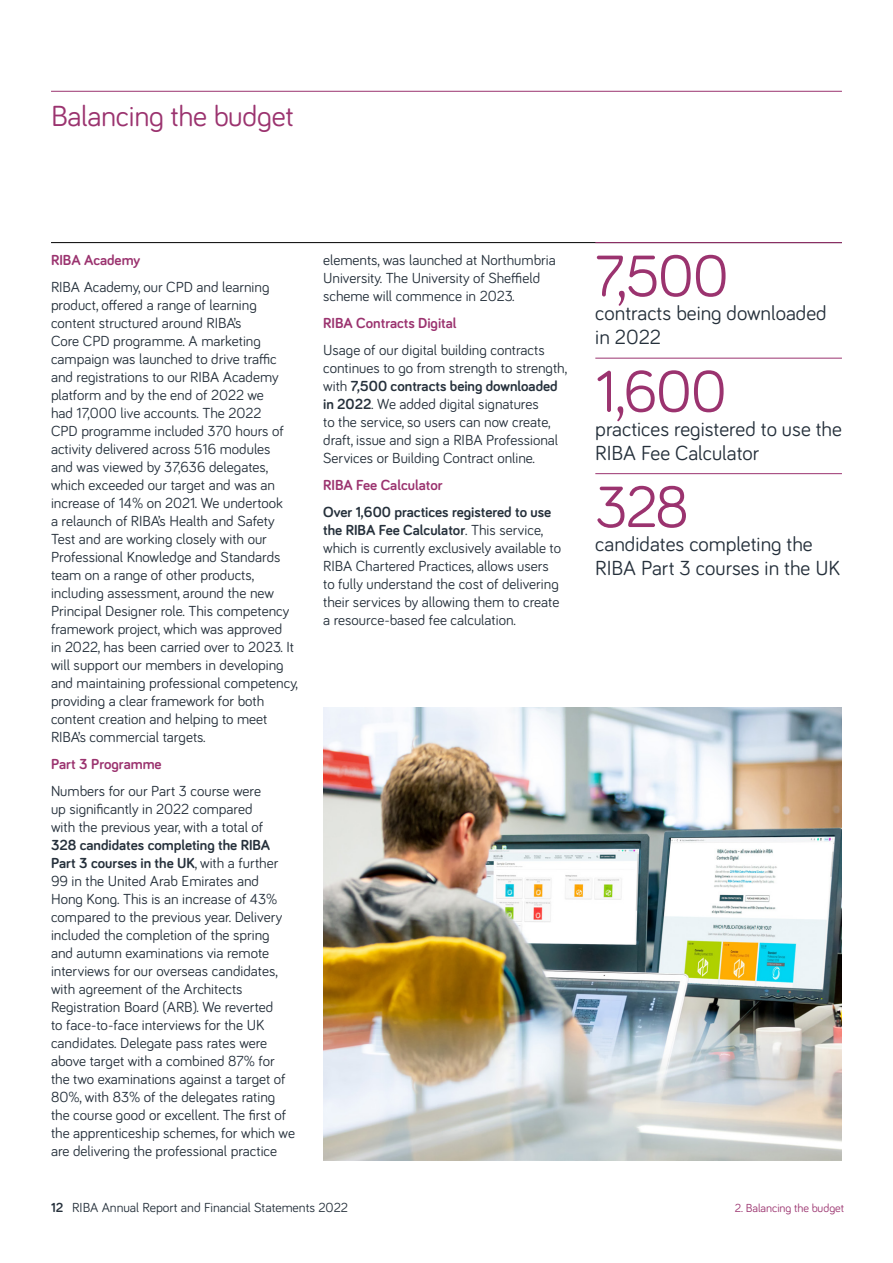
<style>
.page{position:relative;width:893px;height:1263px;background:#fff}
.page>*{position:absolute;margin:0;border:0;box-sizing:border-box;transform-origin:0 0}
.Pull_out_size_3{font:60px "Bariol";color:#9b336f}
.Pull_out_size_4{font:30px "Bariol";letter-spacing:-.01em;color:#9b336f}
.Text{font:21px/24px "Bariol";color:#25303b}
.Text-2{font:15px/18px "Bariol";color:#25303b}
.Text-3{font:700 15px "Bariol";color:#9b336f}
.Text-4{font:13.5px "Bariol";color:#25303b}
.section_title{font:12px "Bariol";letter-spacing:-.005em;color:#9b336f}
.s1{font-weight:700}
</style>
<div class="page">
<hr style="left:51px;top:242px;width:791px;height:1px;background:#000">
<img style="left:323px;top:707px;width:519px;height:454px">
<hr style="left:51px;top:91px;width:791px;height:1px;background:#9b336f">
<hr style="left:595px;top:242px;width:247px;height:1px;background:#9b336f">
<hr style="left:595px;top:358px;width:247px;height:1px;background:#9b336f">
<hr style="left:595px;top:473px;width:247px;height:1px;background:#9b336f">
<p class="Pull_out_size_4" style="left:51px;top:95px;width:244px">Balancing the budget</p>
<p class="Text-3" style="left:51px;top:250px;width:91px">RIBA Academy</p>
<p class="Text-2" style="left:51px;top:277px;width:248px">RIBA Academy, our CPD and learning product, offered a range of learning content structured around RIBA’s<br>Core CPD programme. A marketing campaign was launched to drive traffic and registrations to our RIBA Academy platform and by the end of 2022 we<br>had 17,000 live accounts. The 2022<br>CPD programme included 370 hours of activity delivered across 516 modules<br>and was viewed by 37,636 delegates, which exceeded our target and was an increase of 14% on 2021. We undertook<br>a relaunch of RIBA’s Health and Safety Test and are working closely with our Professional Knowledge and Standards team on a range of other products, including assessment, around the new Principal Designer role. This competency framework project, which was approved<br>in 2022, has been carried over to 2023. It will support our members in developing and maintaining professional competency, providing a clear framework for both content creation and helping to meet RIBA’s commercial targets.</p>
<p class="Text-3" style="left:51px;top:754px;width:112px">Part 3 Programme</p>
<p class="Text-2" style="left:51px;top:781px;width:245px">Numbers for our Part 3 course were<br>up significantly in 2022 compared<br>with the previous year, with a total of<br><span class="s1">328 candidates completing the RIBA Part 3 courses in the UK</span>, with a further 99 in the United Arab Emirates and<br>Hong Kong. This is an increase of 43% compared to the previous year. Delivery included the completion of the spring and autumn examinations via remote interviews for our overseas candidates, with agreement of the Architects Registration Board (ARB). We reverted<br>to face-to-face interviews for the UK candidates. Delegate pass rates were above target with a combined 87% for the two examinations against a target of 80%, with 83% of the delegates rating the course good or excellent. The first of the apprenticeship schemes, for which we are delivering the professional practice</p>
<p class="Text-2" style="left:323px;top:250px;width:234px">elements, was launched at Northumbria<br>University. The University of Sheffield scheme will commence in 2023.</p>
<p class="Text-3" style="left:323px;top:313px;width:135px">RIBA Contracts Digital</p>
<p class="Text-2" style="left:323px;top:340px;width:245px">Usage of our digital building contracts continues to go from strength to strength, with <span class="s1">7,500 contracts being downloaded in 2022</span>. We added digital signatures<br>to the service, so users can now create, draft, issue and sign a RIBA Professional Services or Building Contract online.</p>
<p class="Text-3" style="left:323px;top:475px;width:121px">RIBA Fee Calculator</p>
<p class="Text-2" style="left:323px;top:502px;width:239px"><span class="s1">Over 1,600 practices registered to use the RIBA Fee Calculator</span>. This service, which is currently exclusively available to RIBA Chartered Practices, allows users to fully understand the cost of delivering their services by allowing them to create a resource-based fee calculation.</p>
<p class="Pull_out_size_3" style="left:595px;top:235px;width:135px">7,500</p>
<p class="Text" style="left:595px;top:300px;width:233px">contracts being downloaded in 2022</p>
<p class="Pull_out_size_3" style="left:595px;top:351px;width:133px">1,600</p>
<p class="Text" style="left:595px;top:415px;width:248px">practices registered to use the<br>RIBA Fee Calculator</p>
<p class="Pull_out_size_3" style="left:595px;top:466px;width:95px">328</p>
<p class="Text" style="left:595px;top:531px;width:246px">candidates completing the<br>RIBA Part 3 courses in the UK</p>
<p class="Text-4" style="left:51px;top:1198px;width:299px"><span class="s1">12</span> RIBA Annual Report and Financial Statements 2022</p>
<p class="section_title" style="left:735px;top:1200px;width:111px">2. Balancing the budget</p>
</div>
